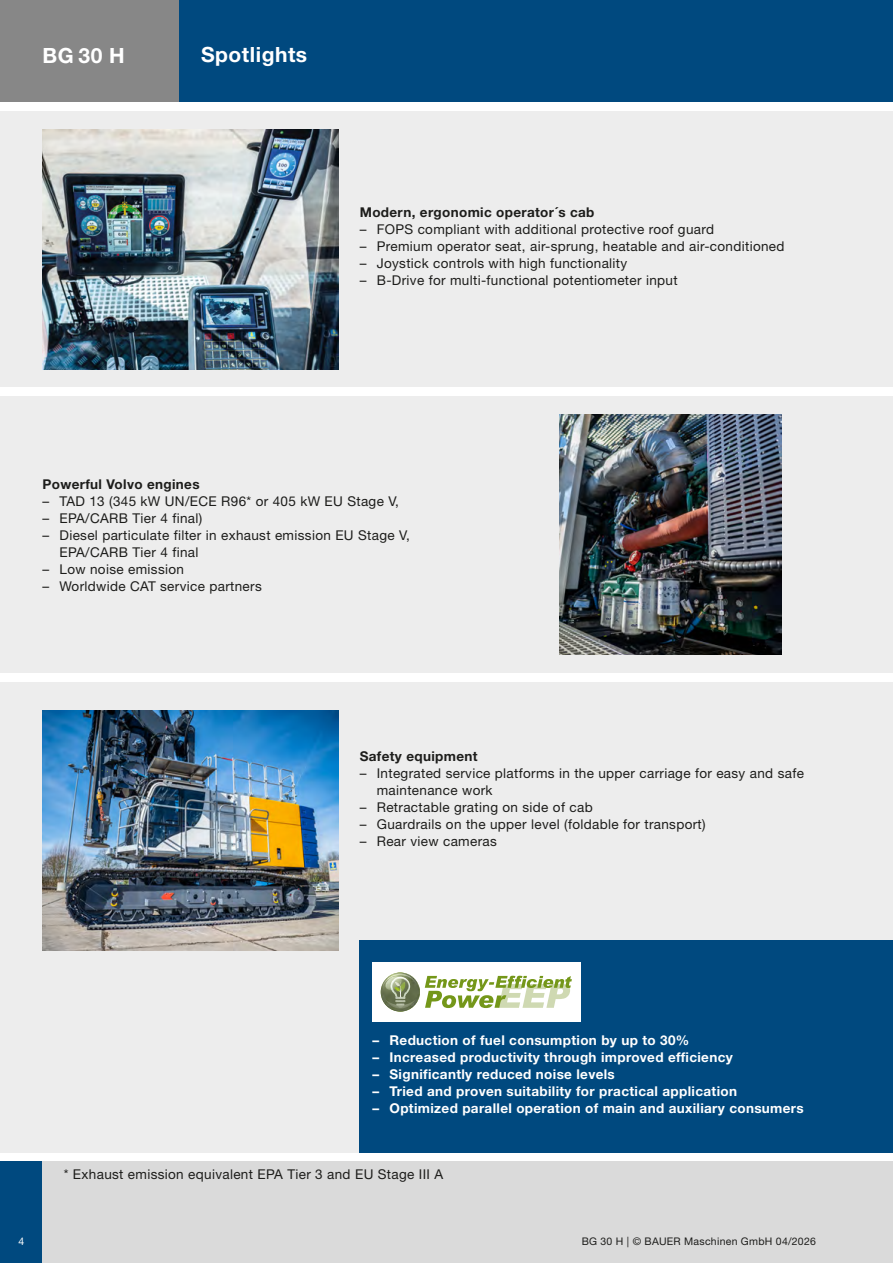
<style>
.page{position:relative;width:893px;height:1263px;background:#fff}
.page>*{position:absolute;margin:0;border:0;box-sizing:border-box;transform-origin:0 0}
.t1{font:700 21px "Helvetica Neue LT Pro";letter-spacing:.025em;color:#fff}
.t2{font:13.5px/17px "Helvetica Neue LT Pro";letter-spacing:.025em;color:#1d1d1b}
.t3{font:700 13.5px "Helvetica Neue LT Pro";letter-spacing:.025em;color:#fff}
.t4{font:700 13.5px "Helvetica Neue LT Pro";letter-spacing:.025em;color:#1d1d1b}
.t5{font:10.5px "Helvetica Neue LT Pro";letter-spacing:.025em;color:#1d1d1b}
.t6{font:10.5px "Helvetica Neue LT Pro";color:#fff}
</style>
<div class="page">
<div style="left:0;top:1161px;width:43px;height:102px;background:#00497f"></div>
<div style="left:43px;top:1161px;width:850px;height:102px;background:#dadada"></div>
<div style="left:0;top:0;width:180px;height:102px;background:#878787"></div>
<div style="left:180px;top:0;width:713px;height:102px;background:#00497f"></div>
<div style="left:0;top:111px;width:893px;height:1041px;background:#ededed"></div>
<div style="left:360px;top:940px;width:533px;height:212px;background:#00497f"></div>
<div style="left:372px;top:962px;width:208px;height:60px;background:#fff"></div>
<img style="left:381px;top:972px;width:39px;height:40px;border-radius:19px">
<img style="left:382px;top:974px;width:37px;height:36px">
<img style="left:385px;top:998px;width:31px;height:10px">
<img style="left:384px;top:976px;width:19px;height:15px">
<img style="left:390px;top:977px;width:20px;height:31px">
<svg style="left:425px;top:976px;width:147px;height:32px"></svg>
<div style="left:0;top:674px;width:893px;height:8px;background:#fff"></div>
<div style="left:0;top:387px;width:893px;height:8px;background:#fff"></div>
<img style="left:43px;top:130px;width:295px;height:240px">
<img style="left:559px;top:415px;width:222px;height:240px">
<img style="left:43px;top:710px;width:295px;height:240px">
<h1 class="t1" style="left:43px;top:42px;width:84px">BG 30 H</h1>
<h1 class="t1" style="left:201px;top:41px;width:108px">Spotlights</h1>
<p class="t4" style="left:360px;top:204px;width:236px">Modern, ergonomic operator´s cab</p>
<p class="t2" style="left:360px;top:220px;width:356px">– FOPS compliant with additional protective roof guard</p>
<p class="t2" style="left:360px;top:237px;width:426px">– Premium operator seat, air-sprung, heatable and air-conditioned</p>
<p class="t2" style="left:360px;top:254px;width:269px">– Joystick controls with high functionality</p>
<p class="t2" style="left:360px;top:271px;width:319px">– B-Drive for multi-functional potentiometer input</p>
<p class="t4" style="left:43px;top:476px;width:159px">Powerful Volvo engines</p>
<p class="t2" style="left:43px;top:492px;width:358px">– TAD 13 (345 kW UN/ECE R96* or 405 kW EU Stage V,</p>
<p class="t2" style="left:43px;top:509px;width:161px">– EPA/CARB Tier 4 final)</p>
<p class="t2" style="left:60px;top:526px;width:352px;text-indent:-17px">– Diesel particulate filter in exhaust emission EU Stage V,<br>EPA/CARB Tier 4 final</p>
<p class="t2" style="left:43px;top:560px;width:143px">– Low noise emission</p>
<p class="t2" style="left:43px;top:577px;width:221px">– Worldwide CAT service partners</p>
<p class="t4" style="left:360px;top:747px;width:119px">Safety equipment</p>
<p class="t2" style="left:377px;top:764px;width:429px;text-indent:-17px">– Integrated service platforms in the upper carriage for easy and safe maintenance work</p>
<p class="t2" style="left:360px;top:798px;width:234px">– Retractable grating on side of cab</p>
<p class="t2" style="left:360px;top:815px;width:347px">– Guardrails on the upper level (foldable for transport)</p>
<p class="t2" style="left:360px;top:832px;width:139px">– Rear view cameras</p>
<p class="t3" style="left:372px;top:1031px;width:318px">– Reduction of fuel consumption by up to 30%</p>
<p class="t3" style="left:372px;top:1048px;width:362px">– Increased productivity through improved efficiency</p>
<p class="t3" style="left:372px;top:1066px;width:244px">– Significantly reduced noise levels</p>
<p class="t3" style="left:372px;top:1083px;width:366px">– Tried and proven suitability for practical application</p>
<p class="t3" style="left:372px;top:1100px;width:433px">– Optimized parallel operation of main and auxiliary consumers</p>
<p class="t2" style="left:64px;top:1165px;width:381px">* Exhaust emission equivalent EPA Tier 3 and EU Stage III A</p>
<p class="t6" style="left:18px;top:1235px;width:7px">4</p>
<p class="t5" style="left:582px;top:1235px;width:236px">BG 30 H | © BAUER Maschinen GmbH 04/2026</p>
</div>
